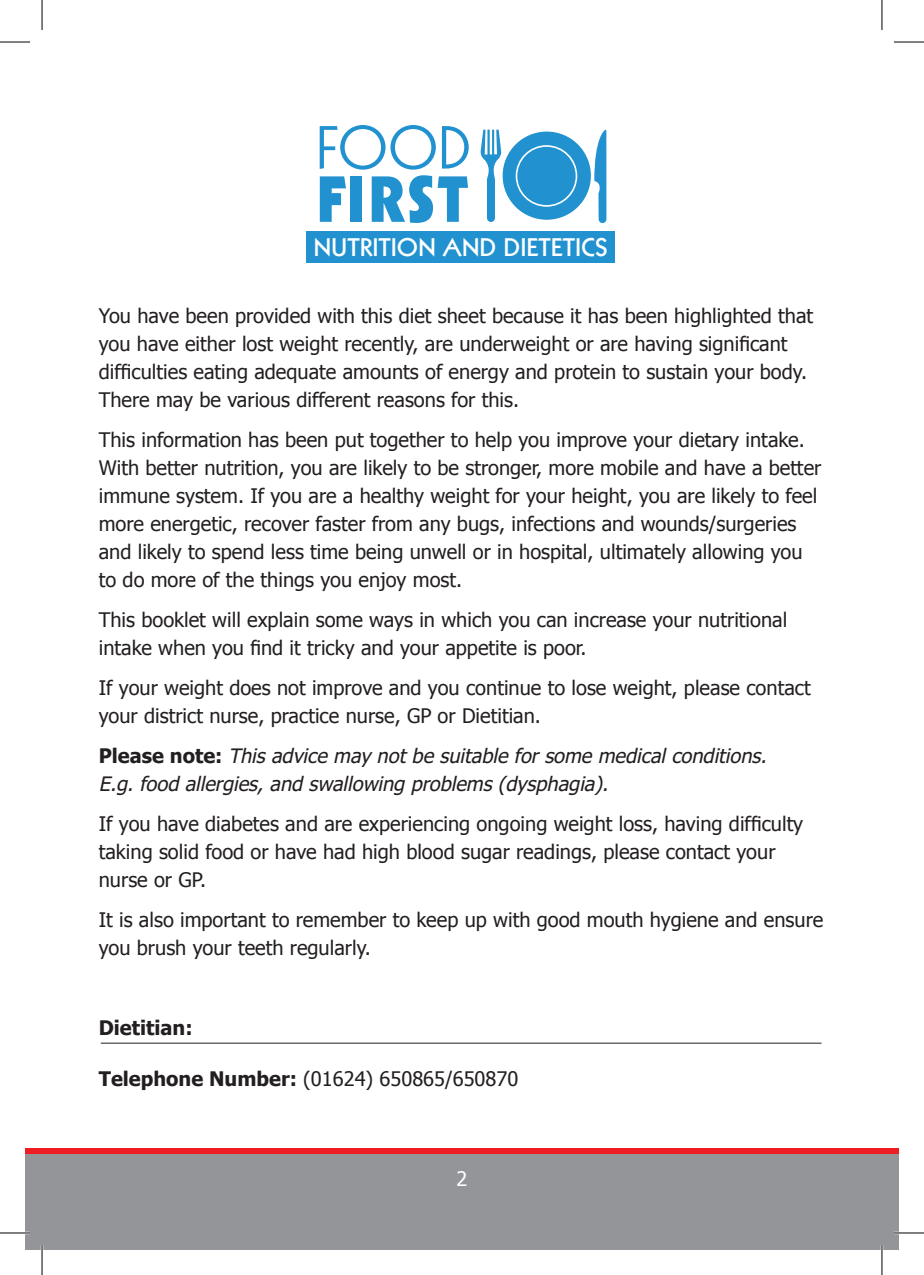
<style>
.page{position:relative;width:924px;height:1275px;background:#fff}
.page>*{position:absolute;margin:0;border:0;box-sizing:border-box;transform-origin:0 0}
.t1{font:900 63px "Kabel";letter-spacing:.05em;color:#2192cf}
.t2{font:59px "Kabel";color:#2192cf}
.t3{font:800 24.8px "Kabel";letter-spacing:.02em;color:#fff}
.t4{font:20px/28px "Tahoma";color:#231f20}
.t5{font:italic 20px/28px "Tahoma Faux";color:#231f20}
.t6{font:700 20px "Tahoma";color:#231f20}
.t7{font:20px "Tahoma";color:#fff}
.s1{font-family:"Tahoma";font-weight:700;font-style:normal}
.s2{font-weight:700}
</style>
<div class="page">
<div style="left:25px;top:1148px;width:873px;height:6px;background:#ee1d23"></div>
<div style="left:25px;top:1154px;width:873px;height:96px;background:#939598"></div>
<hr style="left:101px;top:1042px;width:720px;height:1px;background:#231f20">
<div style="left:306px;top:231px;width:308px;height:32px;background:#2192cf"></div>
<div style="left:502px;top:132px;width:88px;height:88px;background:#2192cf;border-radius:50%"></div>
<div style="left:515px;top:145px;width:62px;height:62px;border:2px solid #fff;border-radius:50%"></div>
<svg style="left:594px;top:130px;width:12px;height:93px"></svg>
<svg style="left:480px;top:130px;width:21px;height:92px"></svg>
<hr style="left:0;top:1231px;width:30px;height:3px;background:#fff">
<hr style="left:893px;top:1231px;width:30px;height:3px;background:#fff">
<hr style="left:41px;top:1245px;width:2px;height:30px;background:#fff">
<hr style="left:880px;top:1245px;width:2px;height:30px;background:#fff">
<hr style="left:0;top:42px;width:30px;height:1px;background:#000">
<hr style="left:893px;top:42px;width:30px;height:1px;background:#000">
<hr style="left:0;top:1232px;width:30px;height:1px;background:#000">
<hr style="left:893px;top:1232px;width:30px;height:1px;background:#000">
<hr style="left:42px;top:0;width:1px;height:30px;background:#000">
<hr style="left:42px;top:1245px;width:1px;height:30px;background:#000">
<hr style="left:881px;top:0;width:1px;height:30px;background:#000">
<hr style="left:881px;top:1245px;width:1px;height:30px;background:#000">
<h2 class="t2" style="left:316px;top:113px;width:156px">FOOD</h2>
<h1 class="t1" style="left:316px;top:159px;width:153px">FIRST</h1>
<p class="t3" style="left:313px;top:233px;width:295px">NUTRITION AND DIETETICS</p>
<p class="t4" style="left:99px;top:300px;width:715px">You have been provided with this diet sheet because it has been highlighted that you have either lost weight recently, are underweight or are having significant difficulties eating adequate amounts of energy and protein to sustain your body.<br>There may be various different reasons for this.</p>
<p class="t4" style="left:99px;top:424px;width:723px">This information has been put together to help you improve your dietary intake.<br>With better nutrition, you are likely to be stronger, more mobile and have a better immune system. If you are a healthy weight for your height, you are likely to feel more energetic, recover faster from any bugs, infections and wounds/surgeries and likely to spend less time being unwell or in hospital, ultimately allowing you to do more of the things you enjoy most.</p>
<p class="t4" style="left:99px;top:604px;width:689px">This booklet will explain some ways in which you can increase your nutritional intake when you find it tricky and your appetite is poor.</p>
<p class="t4" style="left:99px;top:672px;width:713px">If your weight does not improve and you continue to lose weight, please contact your district nurse, practice nurse, GP or Dietitian.</p>
<p class="t5" style="left:99px;top:740px;width:669px"><span class="s1">Please note:</span> This advice may not be suitable for some medical conditions.<br>E.g. food allergies, and swallowing problems (dysphagia).</p>
<p class="t4" style="left:99px;top:808px;width:705px">If you have diabetes and are experiencing ongoing weight loss, having difficulty taking solid food or have had high blood sugar readings, please contact your nurse or GP.</p>
<p class="t4" style="left:99px;top:904px;width:725px">It is also important to remember to keep up with good mouth hygiene and ensure you brush your teeth regularly.</p>
<p class="t6" style="left:99px;top:1013px;width:95px">Dietitian:</p>
<p class="t4" style="left:99px;top:1064px;width:421px"><span class="s2">Telephone Number:</span> (01624) 650865/650870</p>
<p class="t7" style="left:456px;top:1165px;width:12px">2</p>
</div>
